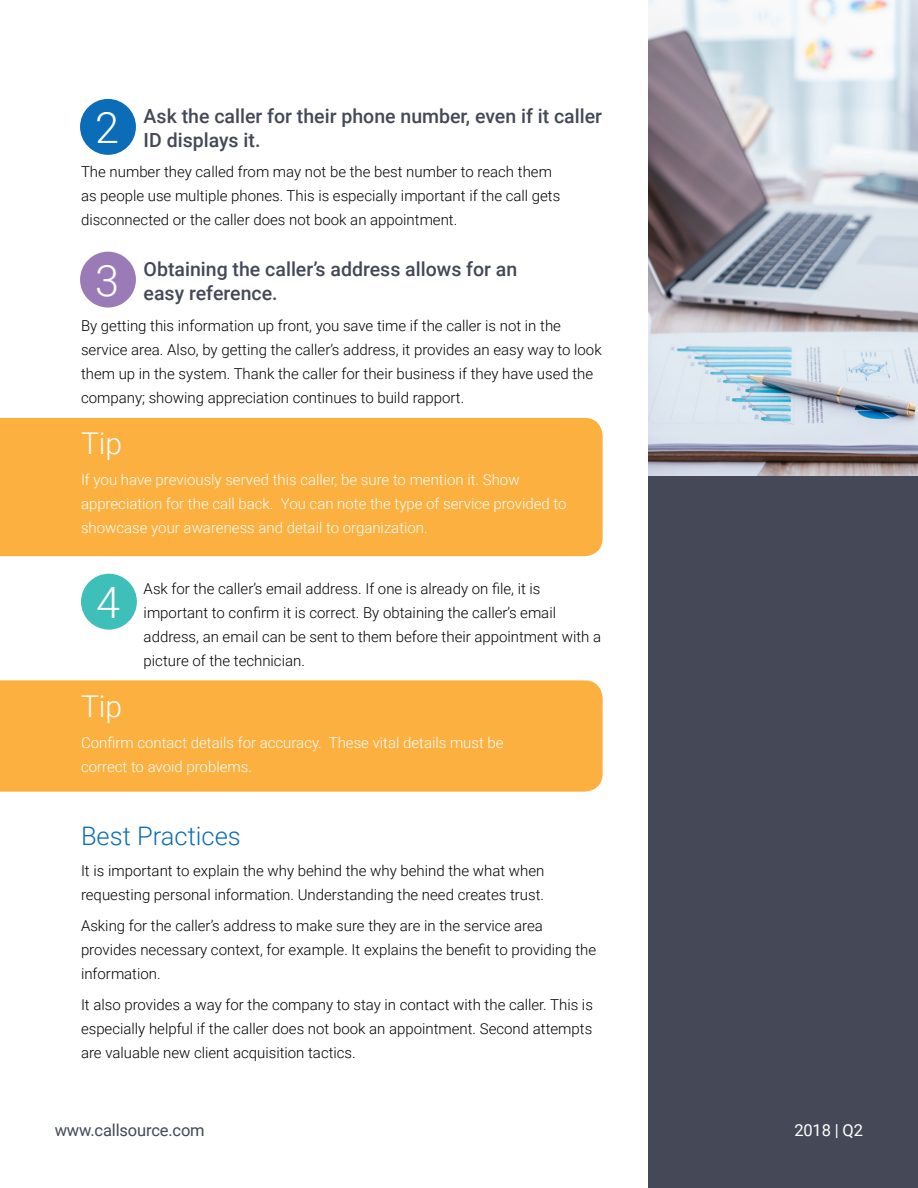
<style>
.page{position:relative;width:918px;height:1188px;background:#fff}
.page>*{position:absolute;margin:0;border:0;box-sizing:border-box;transform-origin:0 0}
.t1{font:300 43.2px "Roboto";color:#fff}
.CS_Body_Copy{font:300 30px "Roboto";color:#fff}
.ColoredHeader{font:300 25.5px "Roboto";color:#0b6db7}
.CS-_Subheader{font:500 19.5px/24px "Roboto";color:#444857}
.t2{font:16.5px "Roboto";letter-spacing:-.01em;color:#444857}
.t3{font:16.5px "Roboto";letter-spacing:-.01em;color:#fff}
.CS_Body_Copy-2{font:300 15px/24px "Roboto";color:#000}
.CS_Body_Copy-3{font:300 15px/24px "Roboto";color:#fff}
</style>
<div class="page">
<div style="left:0;top:418px;width:603px;height:138px;background:#fbb040"></div>
<div style="left:0;top:680px;width:603px;height:112px;background:#fbb040"></div>
<div style="left:648px;top:0;width:270px;height:1188px;background:#444857"></div>
<img style="left:648px;top:0;width:270px;height:475px">
<div style="left:80px;top:99px;width:56px;height:56px;background:#0b6db7;border-radius:50%"></div>
<div style="left:80px;top:252px;width:56px;height:56px;background:#9a7bb7;border-radius:50%"></div>
<div style="left:81px;top:574px;width:56px;height:56px;background:#3fbfba;border-radius:50%"></div>
<p class="CS-_Subheader" style="left:144px;top:103px;width:460px">Ask the caller for their phone number, even if it caller<br>ID displays it.</p>
<p class="CS_Body_Copy-2" style="left:81px;top:159px;width:481px">The number they called from may not be the best number to reach them as people use multiple phones. This is especially important if the call gets disconnected or the caller does not book an appointment.</p>
<p class="CS-_Subheader" style="left:144px;top:257px;width:375px">Obtaining the caller’s address allows for an easy reference.</p>
<p class="CS_Body_Copy-2" style="left:81px;top:313px;width:522px">By getting this information up front, you save time if the caller is not in the service area. Also, by getting the caller’s address, it provides an easy way to look them up in the system. Thank the caller for their business if they have used the company; showing appreciation continues to build rapport.</p>
<p class="CS_Body_Copy" style="left:81px;top:422px;width:43px">Tip</p>
<p class="CS_Body_Copy-3" style="left:81px;top:467px;width:487px">If you have previously served this caller, be sure to mention it. Show appreciation for the call back. You can note the type of service provided to showcase your awareness and detail to organization.</p>
<p class="t1" style="left:95px;top:97px;width:25px">2</p>
<p class="t1" style="left:95px;top:250px;width:25px">3</p>
<p class="t1" style="left:96px;top:572px;width:25px">4</p>
<p class="CS_Body_Copy-2" style="left:144px;top:576px;width:459px">Ask for the caller’s email address. If one is already on file, it is important to confirm it is correct. By obtaining the caller’s email address, an email can be sent to them before their appointment with a picture of the technician.</p>
<p class="CS_Body_Copy" style="left:81px;top:686px;width:43px">Tip</p>
<p class="CS_Body_Copy-3" style="left:81px;top:730px;width:424px">Confirm contact details for accuracy. These vital details must be correct to avoid problems.</p>
<p class="ColoredHeader" style="left:81px;top:819px;width:161px">Best Practices</p>
<p class="CS_Body_Copy-2" style="left:81px;top:858px;width:465px">It is important to explain the why behind the why behind the what when requesting personal information. Understanding the need creates trust.</p>
<p class="CS_Body_Copy-2" style="left:81px;top:913px;width:517px">Asking for the caller’s address to make sure they are in the service area provides necessary context, for example. It explains the benefit to providing the information.</p>
<p class="CS_Body_Copy-2" style="left:81px;top:992px;width:513px;text-align:justify">It also provides a way for the company to stay in contact with the caller. This is especially helpful if the caller does not book an appointment. Second attempts are valuable new client acquisition tactics.</p>
<p class="t2" style="left:55px;top:1119px;width:151px">www.callsource.com</p>
<p class="t3" style="left:794px;top:1119px;width:70px">2018 | Q2</p>
</div>
